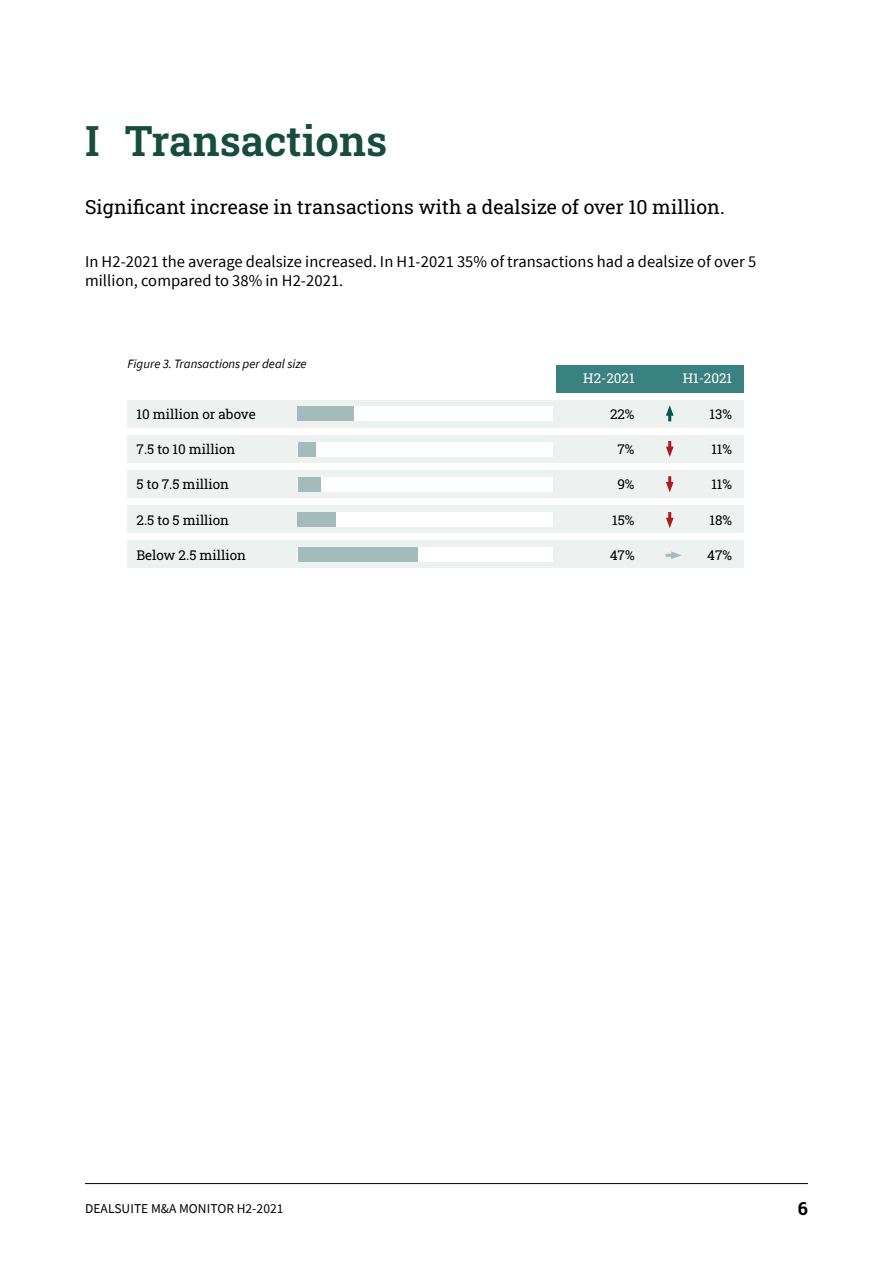
<style>
.page{position:relative;width:893px;height:1263px;background:#fff}
.page>*{position:absolute;margin:0;border:0;box-sizing:border-box;transform-origin:0 0}
.Kop_Helvetica{font:600 42px "Roboto Slab";color:#174d3d}
.Brood{font:19.5px "Roboto Slab";letter-spacing:.005em;color:#000}
.Brood-2{font:700 18px "Roboto Slab";color:#000}
.OB-Brood{font:16.5px/19.5px "Source Sans Pro";letter-spacing:.005em;color:#000}
.Kader{font:13.5px "Roboto Slab";color:#000}
.Brood-3{font:13.5px "Source Sans Pro";letter-spacing:.005em;color:#000}
.Kader-2{font:13.5px "Roboto Slab";color:#fff}
.OB_bijschrift{font:italic 12.75px "Source Sans Pro";color:#000}
</style>
<div class="page">
<div style="left:556px;top:365px;width:188px;height:28px;background:#3a8280"></div>
<div style="left:128px;top:400px;width:616px;height:28px;background:#edf1ef"></div>
<div style="left:298px;top:407px;width:255px;height:14px;background:#fff"></div>
<div style="left:298px;top:407px;width:56px;height:14px;background:#a4bbbb"></div>
<div style="left:128px;top:435px;width:616px;height:28px;background:#edf1ef"></div>
<div style="left:298px;top:442px;width:255px;height:14px;background:#fff"></div>
<div style="left:298px;top:442px;width:17px;height:14px;background:#a4bbbb"></div>
<div style="left:128px;top:471px;width:616px;height:27px;background:#edf1ef"></div>
<div style="left:298px;top:477px;width:255px;height:15px;background:#fff"></div>
<div style="left:298px;top:477px;width:23px;height:15px;background:#a4bbbb"></div>
<div style="left:128px;top:506px;width:616px;height:27px;background:#edf1ef"></div>
<div style="left:298px;top:512px;width:255px;height:15px;background:#fff"></div>
<div style="left:298px;top:512px;width:38px;height:15px;background:#a4bbbb"></div>
<div style="left:128px;top:541px;width:616px;height:27px;background:#edf1ef"></div>
<div style="left:298px;top:547px;width:255px;height:15px;background:#fff"></div>
<div style="left:298px;top:547px;width:120px;height:15px;background:#a4bbbb"></div>
<svg style="left:665px;top:551px;width:17px;height:8px"></svg>
<hr style="left:85px;top:1183px;width:723px;height:1px;background:#000">
<svg style="left:666px;top:405px;width:8px;height:16px"></svg>
<svg style="left:666px;top:441px;width:8px;height:16px"></svg>
<svg style="left:666px;top:476px;width:8px;height:16px"></svg>
<svg style="left:666px;top:512px;width:8px;height:16px"></svg>
<p class="Kop_Helvetica" style="left:85px;top:112px;width:304px">I Transactions</p>
<p class="Brood" style="left:85px;top:193px;width:641px">Significant increase in transactions with a dealsize of over 10 million.</p>
<p class="OB-Brood" style="left:85px;top:251px;width:673px">In H2-2021 the average dealsize increased. In H1-2021 35% of transactions had a dealsize of over 5 million, compared to 38% in H2-2021.</p>
<p class="OB_bijschrift" style="left:128px;top:356px;width:181px">Figure 3. Transactions per deal size</p>
<p class="Kader-2" style="left:583px;top:369px;width:53px">H2-2021</p>
<p class="Kader-2" style="left:683px;top:369px;width:51px">H1-2021</p>
<p class="Kader" style="left:137px;top:405px;width:121px">10 million or above</p>
<p class="Kader" style="left:610px;top:405px;width:26px">22%</p>
<p class="Kader" style="left:710px;top:405px;width:24px">13%</p>
<p class="Kader" style="left:137px;top:440px;width:100px">7.5 to 10 million</p>
<p class="Kader" style="left:617px;top:440px;width:19px">7%</p>
<p class="Kader" style="left:711px;top:440px;width:22px">11%</p>
<p class="Kader" style="left:137px;top:475px;width:94px">5 to 7.5 million</p>
<p class="Kader" style="left:617px;top:475px;width:19px">9%</p>
<p class="Kader" style="left:711px;top:475px;width:22px">11%</p>
<p class="Kader" style="left:137px;top:510px;width:94px">2.5 to 5 million</p>
<p class="Kader" style="left:612px;top:510px;width:24px">15%</p>
<p class="Kader" style="left:709px;top:510px;width:24px">18%</p>
<p class="Kader" style="left:137px;top:546px;width:111px">Below 2.5 million</p>
<p class="Kader" style="left:610px;top:546px;width:26px">47%</p>
<p class="Kader" style="left:707px;top:546px;width:26px">47%</p>
<p class="Brood-3" style="left:85px;top:1200px;width:200px">DEALSUITE M&amp;A MONITOR H2-2021</p>
<p class="Brood-2" style="left:798px;top:1196px;width:12px">6</p>
</div>
